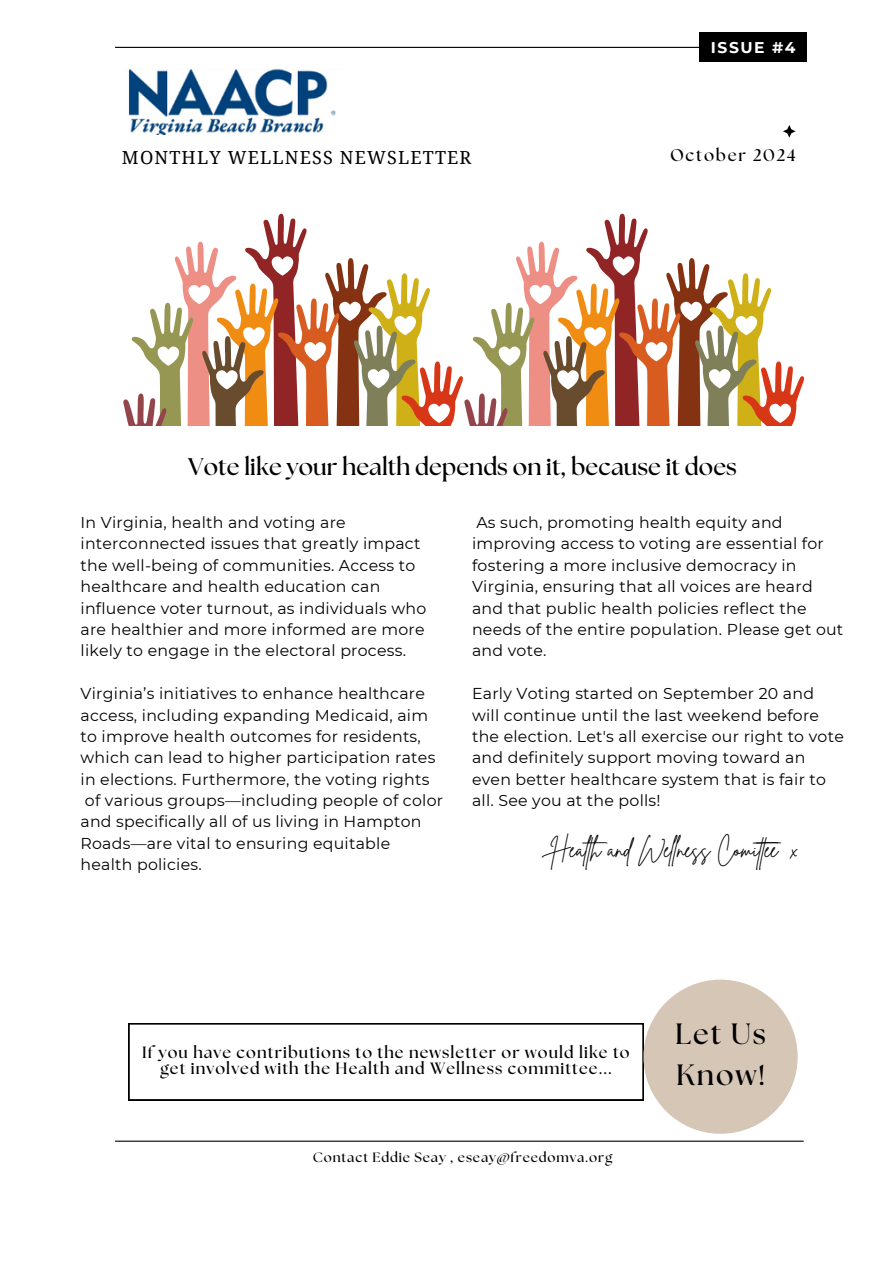
<style>
.page{position:relative;width:894px;height:1264px;background:#fff}
.page>*{position:absolute;margin:0;border:0;box-sizing:border-box;transform-origin:0 0}
.t1{font:700 29.25px/41.4px "The Seasons";letter-spacing:.065em;color:#000}
.t2{font:700 24px "The Seasons";color:#000}
.t3{font:22.35px "Brittany Signature";color:#000}
.t4{font:18px "Noto Serif";letter-spacing:.065em;color:#000}
.t5{font:700 16.95px "The Seasons";letter-spacing:.1em;color:#000}
.t6{font:700 16.35px/15.8px "The Seasons";letter-spacing:.065em;color:#000;text-align:center}
.t7{font:15.75px/21.3px "Montserrat";letter-spacing:.015em;color:#000}
.t8{font:700 15.45px "Montserrat";letter-spacing:.1em;color:#fff}
.t9{font:700 13.5px "The Seasons";letter-spacing:.065em;color:#000}
</style>
<div class="page">
<hr style="left:115px;top:47px;width:688px;height:1px;background:#000">
<svg style="left:783px;top:125px;width:12px;height:13px"></svg>
<img style="left:128px;top:68px;width:208px;height:67px">
<hr style="left:115px;top:1140px;width:688px;height:1px;background:#000">
<svg style="left:129px;top:1023px;width:514px;height:77px"></svg>
<div style="left:643px;top:979px;width:154px;height:154px;background:#d6c6b6;border-radius:50%"></div>
<svg style="left:123px;top:214px;width:680px;height:211px"></svg>
<div style="left:698px;top:32px;width:108px;height:30px;background:#000"></div>
<p class="t4" style="left:122px;top:144px;width:351px">MONTHLY WELLNESS NEWSLETTER</p>
<p class="t8" style="left:710px;top:38px;width:86px">ISSUE #4</p>
<p class="t5" style="left:669px;top:147px;width:127px">October 2024</p>
<h5 class="t2" style="left:188px;top:456px;width:550px">Vote like your health depends on it, because it does</h5>
<p class="t7" style="left:80px;top:512px;width:341px">In Virginia, health and voting are interconnected issues that greatly impact</p>
<h3 class="t7" style="left:80px;top:554px;width:347px">the well-being of communities. Access to healthcare and health education can influence voter turnout, as individuals who are healthier and more informed are more likely to engage in the electoral process.</h3>
<h4 class="t7" style="left:80px;top:683px;width:349px">Virginia’s initiatives to enhance healthcare access, including expanding Medicaid, aim</h4>
<p class="t7" style="left:80px;top:725px;width:356px">to improve health outcomes for residents, which can lead to higher participation rates in elections. Furthermore, the voting rights</p>
<p class="t7" style="left:80px;top:789px;width:364px">of various groups—including people of color and specifically all of us living in Hampton<br>Roads—are vital to ensuring equitable</p>
<p class="t7" style="left:80px;top:854px;width:123px">health policies.</p>
<p class="t7" style="left:472px;top:512px;width:373px">As such, promoting health equity and improving access to voting are essential for fostering a more inclusive democracy in Virginia, ensuring that all voices are heard and that public health policies reflect the needs of the entire population. Please get out and vote.</p>
<p class="t7" style="left:472px;top:683px;width:373px">Early Voting started on September 20 and will continue until the last weekend before the election. Let's all exercise our right to vote and definitely support moving toward an even better healthcare system that is fair to all. See you at the polls!</p>
<h2 class="t3" style="left:551px;top:834px;width:248px">Health and Welness Comitee x</h2>
<p class="t6" style="left:142px;top:1045px;width:489px">If you have contributions to the newsletter or would like to get involved with the Health and Wellness committee...</p>
<h4 class="t9" style="left:313px;top:1150px;width:301px">Contact Eddie Seay , eseay@freedomva.org</h4>
<p class="t1" style="left:675px;top:1014px;width:92px">Let Us<br>Know!</p>
</div>
